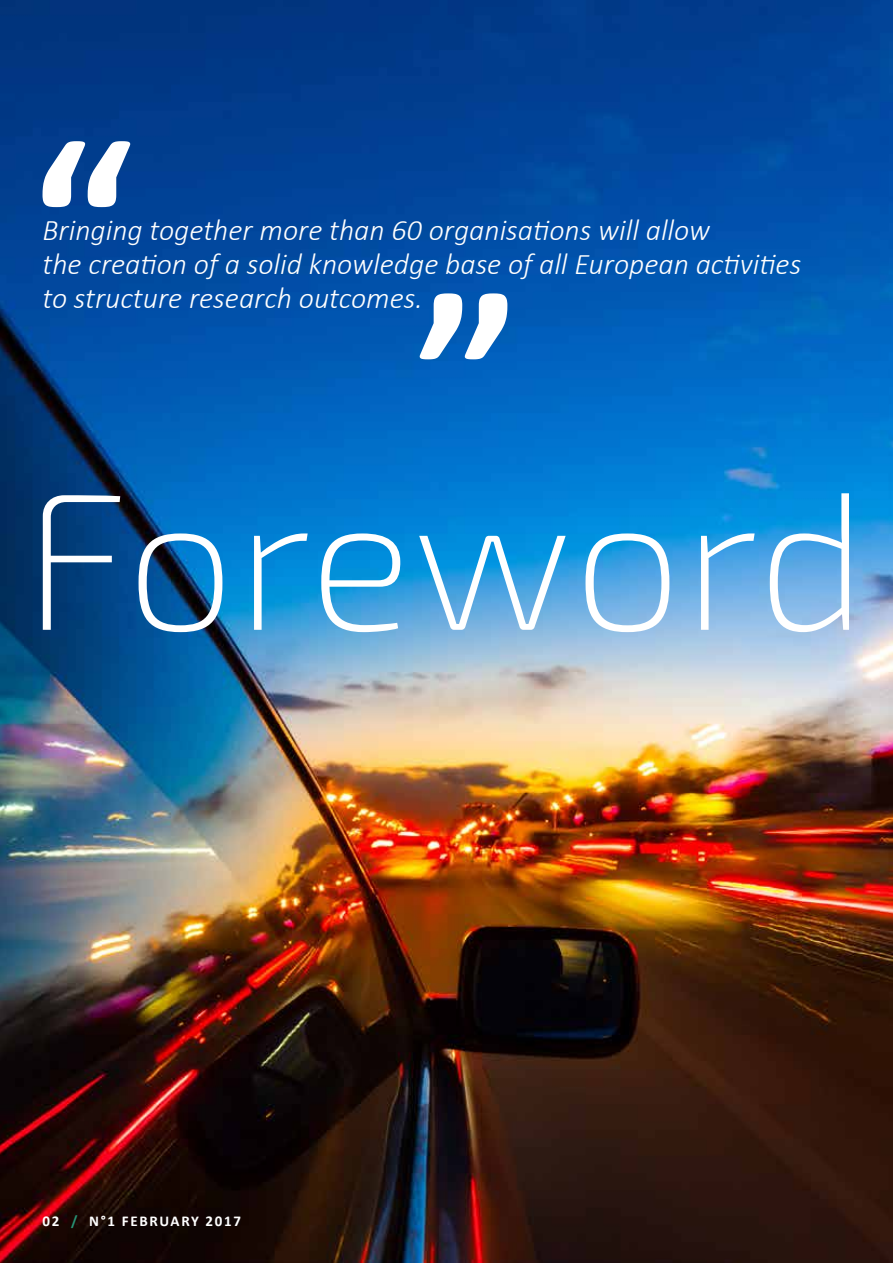
<style>
.page{position:relative;width:893px;height:1263px;background:#fff}
.page>*{position:absolute;margin:0;border:0;box-sizing:border-box;transform-origin:0 0}
.t1{font:200 195px "Exo 2";letter-spacing:.005em;color:#fff}
.t2{font:italic 300 30px/33.8px "Calibri";color:#fff}
.t3{font:700 15px "Calibri";letter-spacing:.11em;color:#fff}
.s1{color:#289375}
</style>
<div class="page">
<img style="left:0;top:0;width:893px;height:1263px">
<svg style="left:43px;top:141px;width:87px;height:66px"></svg>
<svg style="left:420px;top:293px;width:87px;height:66px"></svg>
<p class="t2" style="left:43px;top:213px;width:760px">Bringing together more than 60 organisations will allow<br>the creation of a solid knowledge base of all European activities to structure research outcomes.</p>
<h1 class="t1" style="left:24px;top:450px;width:844px">Foreword</h1>
<p class="t3" style="left:43px;top:1210px;width:200px">02 <span class="s1">/</span> N°1 FEBRUARY 2017</p>
</div>
